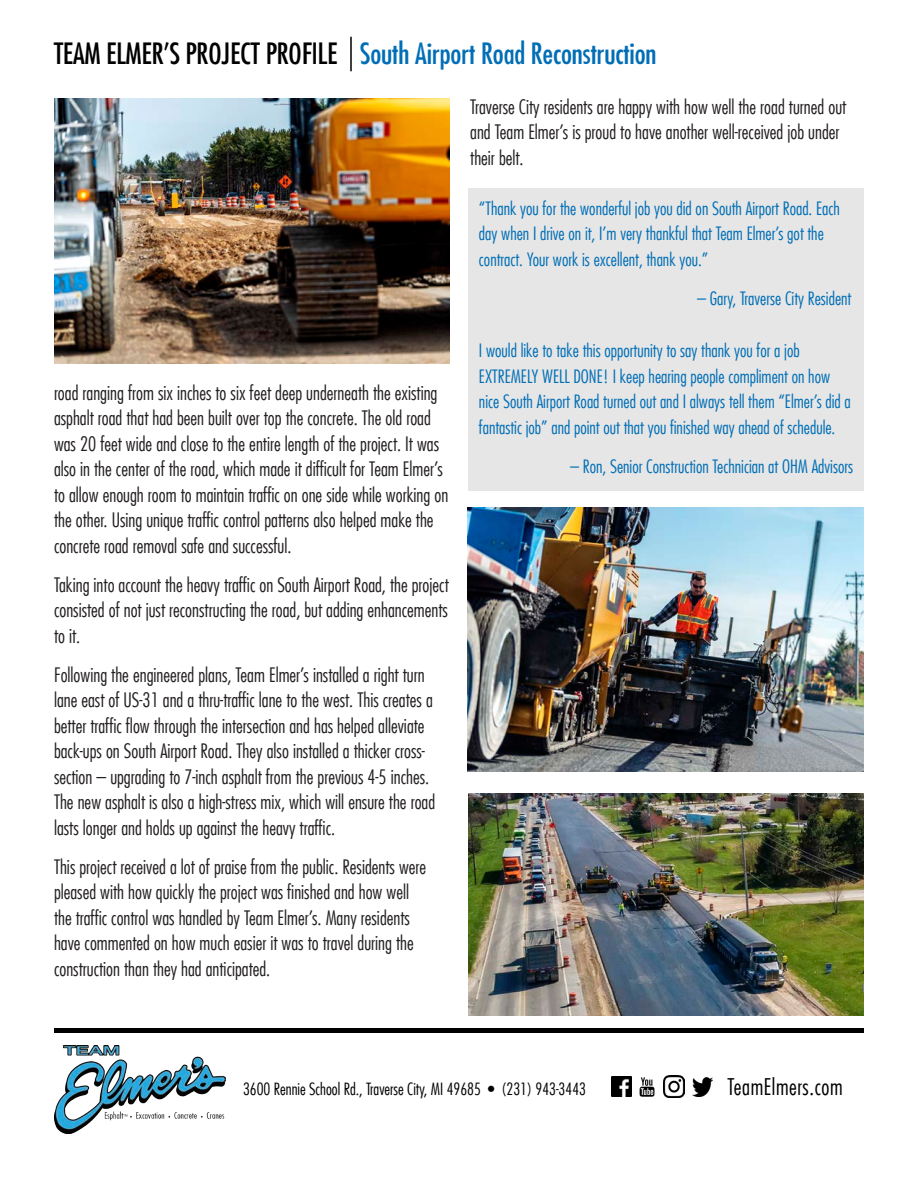
<style>
.page{position:relative;width:918px;height:1188px;background:#fff}
.page>*{position:absolute;margin:0;border:0;box-sizing:border-box;transform-origin:0 0}
.t1{font:condensed 28.5px "Futura";color:#006eb6}
.t2{font:300 condensed 22.5px "Futura Std";letter-spacing:.025em;color:#000}
.t3{font:300 condensed 19.5px/25.5px "Futura Std";color:#231f20}
.t4{font:300 condensed 18px/25.5px "Futura Std";color:#006eb6}
.t5{font:300 condensed 16.5px "Futura Std";color:#000}
.s1{color:#000}
</style>
<div class="page">
<div style="left:468px;top:188px;width:396px;height:302px;background:#e6e6e6"></div>
<img style="left:54px;top:99px;width:396px;height:264px">
<img style="left:468px;top:507px;width:396px;height:264px">
<img style="left:468px;top:793px;width:396px;height:223px">
<img style="left:54px;top:1046px;width:171px;height:88px">
<img style="left:639px;top:1077px;width:16px;height:20px">
<img style="left:663px;top:1076px;width:22px;height:22px">
<img style="left:693px;top:1077px;width:19px;height:19px">
<img style="left:612px;top:1076px;width:19px;height:21px">
<hr style="left:350px;top:37px;width:2px;height:34px;background:#000">
<div style="left:54px;top:1028px;width:810px;height:5px;background:#000"></div>
<p class="t1" style="left:54px;top:35px;width:604px"><span class="s1">TEAM ELMER’S PROJECT PROFILE</span> South Airport Road Reconstruction</p>
<p class="t3" style="left:54px;top:380px;width:396px">road ranging from six inches to six feet deep underneath the existing asphalt road that had been built over top the concrete. The old road was 20 feet wide and close to the entire length of the project. It was also in the center of the road, which made it difficult for Team Elmer’s to allow enough room to maintain traffic on one side while working on the other. Using unique traffic control patterns also helped make the concrete road removal safe and successful.</p>
<p class="t3" style="left:54px;top:572px;width:396px;text-align:justify">Taking into account the heavy traffic on South Airport Road, the project consisted of not just reconstructing the road, but adding enhancements to it.</p>
<p class="t3" style="left:54px;top:662px;width:383px">Following the engineered plans, Team Elmer’s installed a right turn lane east of US-31 and a thru-traffic lane to the west. This creates a better traffic flow through the intersection and has helped alleviate back-ups on South Airport Road. They also installed a thicker cross&shy;section – upgrading to 7-inch asphalt from the previous 4-5 inches.<br>The new asphalt is also a high-stress mix, which will ensure the road lasts longer and holds up against the heavy traffic.</p>
<p class="t3" style="left:54px;top:854px;width:374px">This project received a lot of praise from the public. Residents were pleased with how quickly the project was finished and how well the traffic control was handled by Team Elmer’s. Many residents have commented on how much easier it was to travel during the construction than they had anticipated.</p>
<p class="t3" style="left:470px;top:94px;width:378px">Traverse City residents are happy with how well the road turned out and Team Elmer’s is proud to have another well-received job under their belt.</p>
<p class="t4" style="left:479px;top:195px;width:362px">“Thank you for the wonderful job you did on South Airport Road. Each day when I drive on it, I’m very thankful that Team Elmer’s got the contract. Your work is excellent, thank you.”</p>
<p class="t4" style="left:697px;top:285px;width:156px">– Gary, Traverse City Resident</p>
<p class="t4" style="left:479px;top:338px;width:373px">I would like to take this opportunity to say thank you for a job EXTREMELY WELL DONE! I keep hearing people compliment on how nice South Airport Road turned out and I always tell them “Elmer’s did a fantastic job” and point out that you finished way ahead of schedule.</p>
<p class="t4" style="left:570px;top:453px;width:284px">– Ron, Senior Construction Technician at OHM Advisors</p>
<p class="t5" style="left:243px;top:1079px;width:345px">3600 Rennie School Rd., Traverse City, MI 49685 • (231) 943-3443</p>
<p class="t2" style="left:728px;top:1073px;width:117px">TeamElmers.com</p>
</div>
